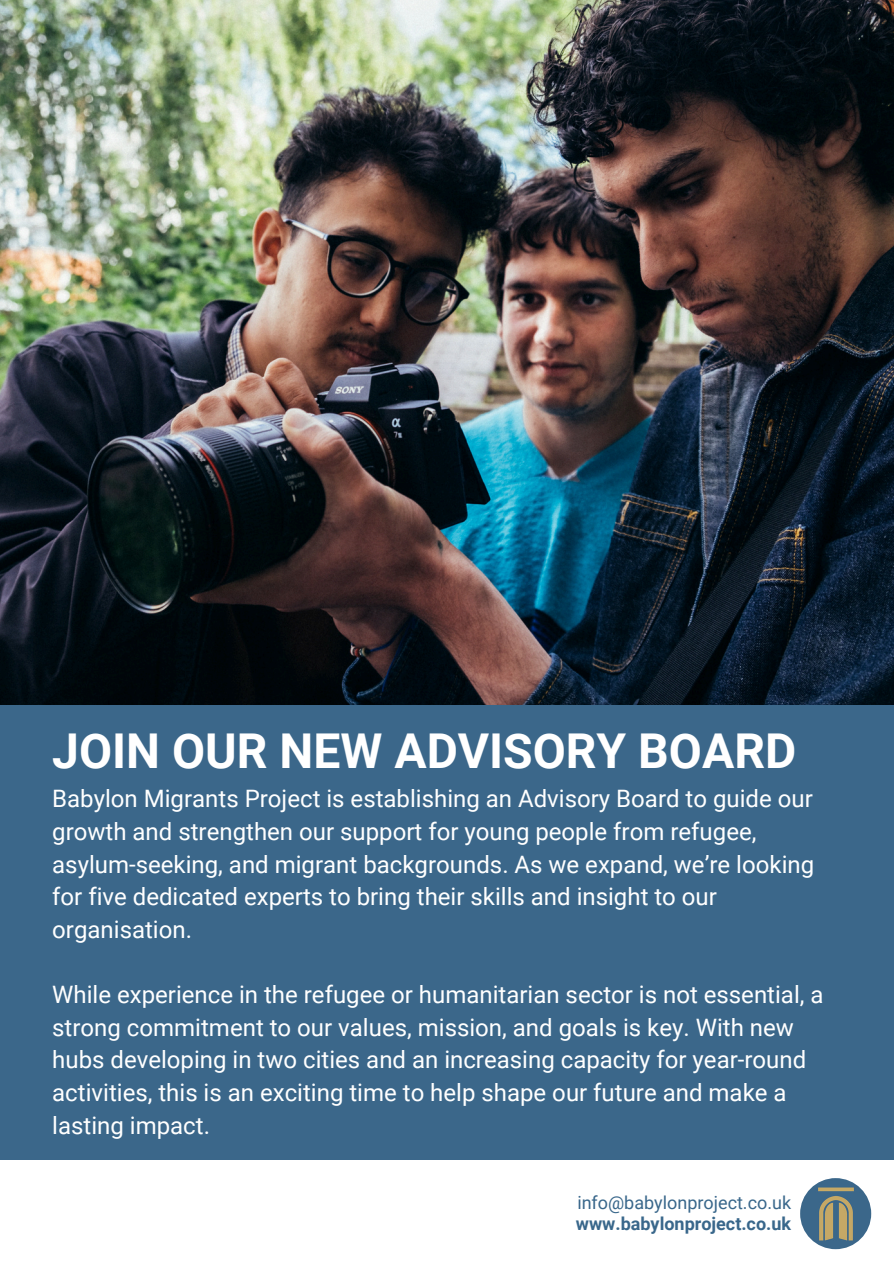
<style>
.page{position:relative;width:894px;height:1264px;background:#fff}
.page>*{position:absolute;margin:0;border:0;box-sizing:border-box;transform-origin:0 0}
.t1{font:700 48px "Roboto";color:#fff}
.t2{font:24px/32.7px "Roboto";color:#fff}
.t3{font:18px "Roboto";color:#39678b}
.t4{font:700 18px "Roboto";color:#39678b}
</style>
<div class="page">
<div style="left:0;top:0;width:893px;height:1263px;background:#3b678a"></div>
<img style="left:0;top:0;width:893px;height:704px">
<div style="left:0;top:1160px;width:893px;height:103px;background:#fff"></div>
<img style="left:799px;top:1178px;width:71px;height:71px;border-radius:50%">
<p class="t1" style="left:52px;top:723px;width:745px">JOIN OUR NEW ADVISORY BOARD</p>
<h1 class="t2" style="left:52px;top:782px;width:763px">Babylon Migrants Project is establishing an Advisory Board to guide our growth and strengthen our support for young people from refugee, asylum-seeking, and migrant backgrounds. As we expand, we’re looking for five dedicated experts to bring their skills and insight to our organisation.</h1>
<h2 class="t2" style="left:52px;top:978px;width:772px">While experience in the refugee or humanitarian sector is not essential, a strong commitment to our values, mission, and goals is key. With new hubs developing in two cities and an increasing capacity for year-round activities, this is an exciting time to help shape our future and make a lasting impact.</h2>
<p class="t3" style="left:577px;top:1191px;width:215px">info@babylonproject.co.uk</p>
<h2 class="t4" style="left:575px;top:1213px;width:217px">www.babylonproject.co.uk</h2>
</div>
